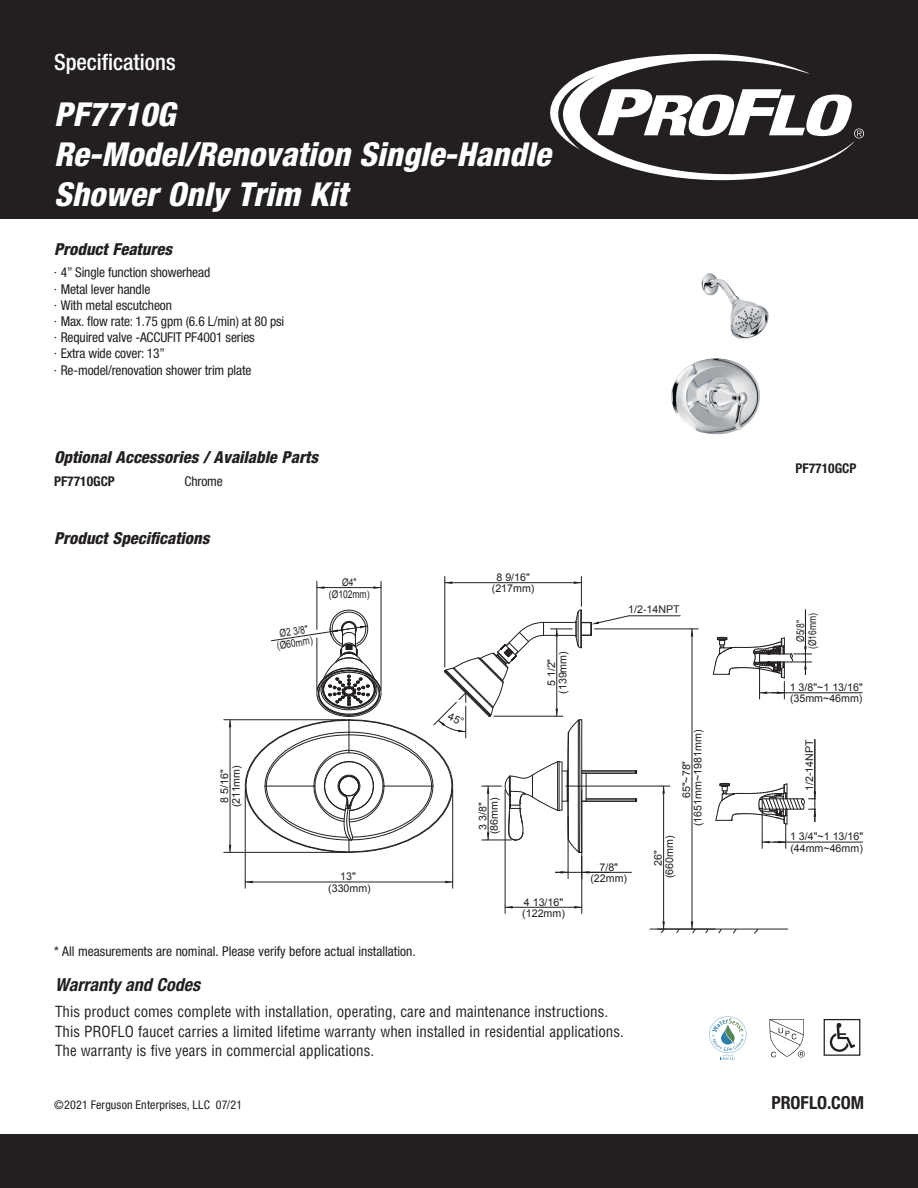
<style>
.page{position:relative;width:918px;height:1188px;background:#fff}
.page>*{position:absolute;margin:0;border:0;box-sizing:border-box;transform-origin:0 0}
.t1{font:italic 800 condensed 33px/39.6px "Helvetica Neue LT Std";color:#fff}
.t2{font:500 condensed 22.5px "Helvetica Neue LT Std";color:#fff}
.t3{font:italic 700 condensed 18px "Helvetica Neue";color:#231f20}
.t4{font:700 condensed 18px "Helvetica Neue LT Std";color:#231f20}
.t5{font:italic 800 condensed 16.5px "Helvetica Neue LT Std";color:#231f20}
.t6{font:condensed 15px/19.5px "Helvetica";color:#231f20}
.t7{font:condensed 13.5px/16.2px "Helvetica Neue LT Std";letter-spacing:-.01em;color:#231f20}
.t8{font:700 condensed 13.5px "Helvetica Neue LT Pro";color:#231f20}
.t9{font:700 condensed 13.5px "Helvetica Neue LT Std";color:#231f20}
.t10{font:condensed 12px "Helvetica Neue LT Std";letter-spacing:.01em;color:#231f20}
.t11{font:10.65px/11.4px "Arial";color:#231f20;text-align:center}
.t12{font:10.65px/12px "Arial";color:#231f20;text-align:center;scale:.8 1}
</style>
<div class="page">
<div style="left:0;top:0;width:918px;height:219px;background:#231f20"></div>
<svg style="left:550px;top:54px;width:314px;height:126px"></svg>
<div style="left:0;top:1134px;width:918px;height:54px;background:#231f20"></div>
<img style="left:671px;top:273px;width:98px;height:162px">
<svg style="left:769px;top:1019px;width:36px;height:38px"></svg>
<svg style="left:709px;top:1016px;width:37px;height:44px"></svg>
<svg style="left:830px;top:1023px;width:25px;height:29px"></svg>
<div style="left:824px;top:1019px;width:36px;height:37px;border:1px solid #231f20"></div>
<hr style="left:805px;top:610px;width:1px;height:48px;background:#231f20">
<hr style="left:772px;top:693px;width:90px;height:1px;background:#231f20">
<hr style="left:815px;top:740px;width:1px;height:64px;background:#231f20">
<hr style="left:774px;top:842px;width:89px;height:1px;background:#231f20">
<hr style="left:566px;top:786px;width:96px;height:1px;background:#231f20">
<hr style="left:663px;top:786px;width:1px;height:72px;background:#231f20">
<hr style="left:663px;top:858px;width:1px;height:71px;background:#231f20">
<svg style="left:662px;top:786px;width:8px;height:8px"></svg>
<hr style="left:595px;top:629px;width:95px;height:1px;background:#231f20">
<hr style="left:692px;top:779px;width:1px;height:150px;background:#231f20">
<hr style="left:692px;top:629px;width:1px;height:150px;background:#231f20">
<svg style="left:690px;top:629px;width:8px;height:7px"></svg>
<hr style="left:581px;top:856px;width:1px;height:49px;background:#231f20">
<hr style="left:505px;top:790px;width:1px;height:115px;background:#231f20">
<hr style="left:543px;top:907px;width:39px;height:1px;background:#231f20">
<hr style="left:505px;top:907px;width:38px;height:1px;background:#231f20">
<svg style="left:574px;top:905px;width:8px;height:9px"></svg>
<svg style="left:505px;top:905px;width:8px;height:9px"></svg>
<hr style="left:228px;top:719px;width:117px;height:1px;background:#231f20">
<hr style="left:228px;top:852px;width:117px;height:1px;background:#231f20">
<hr style="left:230px;top:720px;width:1px;height:66px;background:#231f20">
<hr style="left:230px;top:786px;width:1px;height:66px;background:#231f20">
<svg style="left:224px;top:719px;width:7px;height:8px"></svg>
<svg style="left:224px;top:845px;width:7px;height:8px"></svg>
<hr style="left:245px;top:790px;width:1px;height:90px;background:#231f20">
<hr style="left:452px;top:790px;width:1px;height:90px;background:#231f20">
<hr style="left:245px;top:882px;width:104px;height:1px;background:#231f20">
<hr style="left:349px;top:882px;width:104px;height:1px;background:#231f20">
<svg style="left:245px;top:880px;width:8px;height:8px"></svg>
<svg style="left:445px;top:880px;width:8px;height:8px"></svg>
<hr style="left:568px;top:816px;width:1px;height:54px;background:#231f20">
<hr style="left:581px;top:790px;width:1px;height:80px;background:#231f20">
<hr style="left:575px;top:872px;width:56px;height:1px;background:#231f20">
<svg style="left:556px;top:870px;width:19px;height:9px"></svg>
<svg style="left:581px;top:870px;width:29px;height:9px"></svg>
<hr style="left:629px;top:616px;width:51px;height:1px;background:#231f20">
<hr style="left:650px;top:929px;width:138px;height:1px;background:#231f20">
<svg style="left:676px;top:929px;width:4px;height:4px"></svg>
<svg style="left:657px;top:922px;width:8px;height:11px"></svg>
<svg style="left:705px;top:929px;width:4px;height:5px"></svg>
<svg style="left:691px;top:922px;width:5px;height:12px"></svg>
<svg style="left:718px;top:929px;width:4px;height:5px"></svg>
<svg style="left:733px;top:929px;width:4px;height:5px"></svg>
<svg style="left:754px;top:929px;width:5px;height:5px"></svg>
<svg style="left:715px;top:783px;width:101px;height:65px"></svg>
<svg style="left:713px;top:637px;width:99px;height:62px"></svg>
<hr style="left:582px;top:801px;width:54px;height:1px;background:#231f20">
<hr style="left:586px;top:799px;width:50px;height:1px;background:#231f20">
<hr style="left:582px;top:773px;width:54px;height:1px;background:#231f20">
<hr style="left:582px;top:771px;width:54px;height:1px;background:#231f20">
<svg style="left:245px;top:576px;width:384px;height:277px"></svg>
<h2 class="t2" style="left:54px;top:49px;width:123px">Specifications</h2>
<h1 class="t1" style="left:54px;top:95px;width:498px">PF7710G<br>Re-Model/Renovation Single-Handle<br>Shower Only Trim Kit</h1>
<p class="t5" style="left:54px;top:239px;width:120px">Product Features</p>
<p class="t7" style="left:54px;top:264px;width:232px">∙ 4” Single function showerhead<br>∙ Metal lever handle<br>∙ With metal escutcheon<br>∙ Max. flow rate: 1.75 gpm (6.6 L/min) at 80 psi ∙ Required valve -ACCUFIT PF4001 series<br>∙ Extra wide cover: 13”<br>∙ Re-model/renovation shower trim plate</p>
<p class="t5" style="left:54px;top:447px;width:265px">Optional Accessories / Available Parts</p>
<p class="t9" style="left:54px;top:473px;width:62px">PF7710GCP</p>
<p class="t7" style="left:185px;top:473px;width:40px">Chrome</p>
<p class="t5" style="left:54px;top:528px;width:157px">Product Specifications</p>
<p class="t11" style="left:219px;top:807px;width:43px;rotate:-90deg">8 5/16" (211mm)</p>
<p class="t12" style="left:274px;top:628px;width:46px;rotate:-9deg">Ø2 3/8" (Ø60mm)</p>
<p class="t12" style="left:329px;top:576px;width:52px">Ø4" (Ø102mm)</p>
<p class="t11" style="left:492px;top:571px;width:44px">8 9/16" (217mm)</p>
<p class="t11" style="left:546px;top:694px;width:44px;rotate:-90deg">5 1/2" (139mm)</p>
<p class="t11" style="left:477px;top:834px;width:38px;rotate:-90deg">3 3/8" (86mm)</p>
<p class="t11" style="left:628px;top:604px;width:53px">1/2-14NPT</p>
<p class="t11" style="left:681px;top:826px;width:98px;rotate:-90deg">65"~78" (1651mm~1981mm)</p>
<p class="t11" style="left:328px;top:871px;width:44px">13" (330mm)</p>
<p class="t11" style="left:590px;top:861px;width:38px">7/8" (22mm)</p>
<p class="t11" style="left:522px;top:896px;width:44px;text-align:left">4 13/16" (122mm)</p>
<p class="t11" style="left:652px;top:878px;width:44px;rotate:-90deg">26" (660mm)</p>
<p class="t7" style="left:54px;top:943px;width:363px">* All measurements are nominal. Please verify before actual installation.</p>
<h3 class="t3" style="left:55px;top:974px;width:147px">Warranty and Codes</h3>
<p class="t6" style="left:55px;top:1002px;width:570px">This product comes complete with installation, operating, care and maintenance instructions.<br>This PROFLO faucet carries a limited lifetime warranty when installed in residential applications.<br>The warranty is five years in commercial applications.</p>
<p class="t8" style="left:796px;top:460px;width:62px">PF7710GCP</p>
<p class="t12" style="left:794px;top:649px;width:46px;rotate:-90deg">Ø5/8" (Ø16mm)</p>
<p class="t11" style="left:790px;top:682px;width:75px;text-align:left">1 3/8"~1 13/16" (35mm~46mm)</p>
<p class="t11" style="left:804px;top:791px;width:53px;rotate:-90deg">1/2-14NPT</p>
<p class="t11" style="left:790px;top:831px;width:75px;text-align:left">1 3/4"~1 13/16" (44mm~46mm)</p>
<p class="t10" style="left:54px;top:1097px;width:189px">©2021 Ferguson Enterprises, LLC 07/21</p>
<h3 class="t4" style="left:771px;top:1091px;width:94px">PROFLO.COM</h3>
</div>
